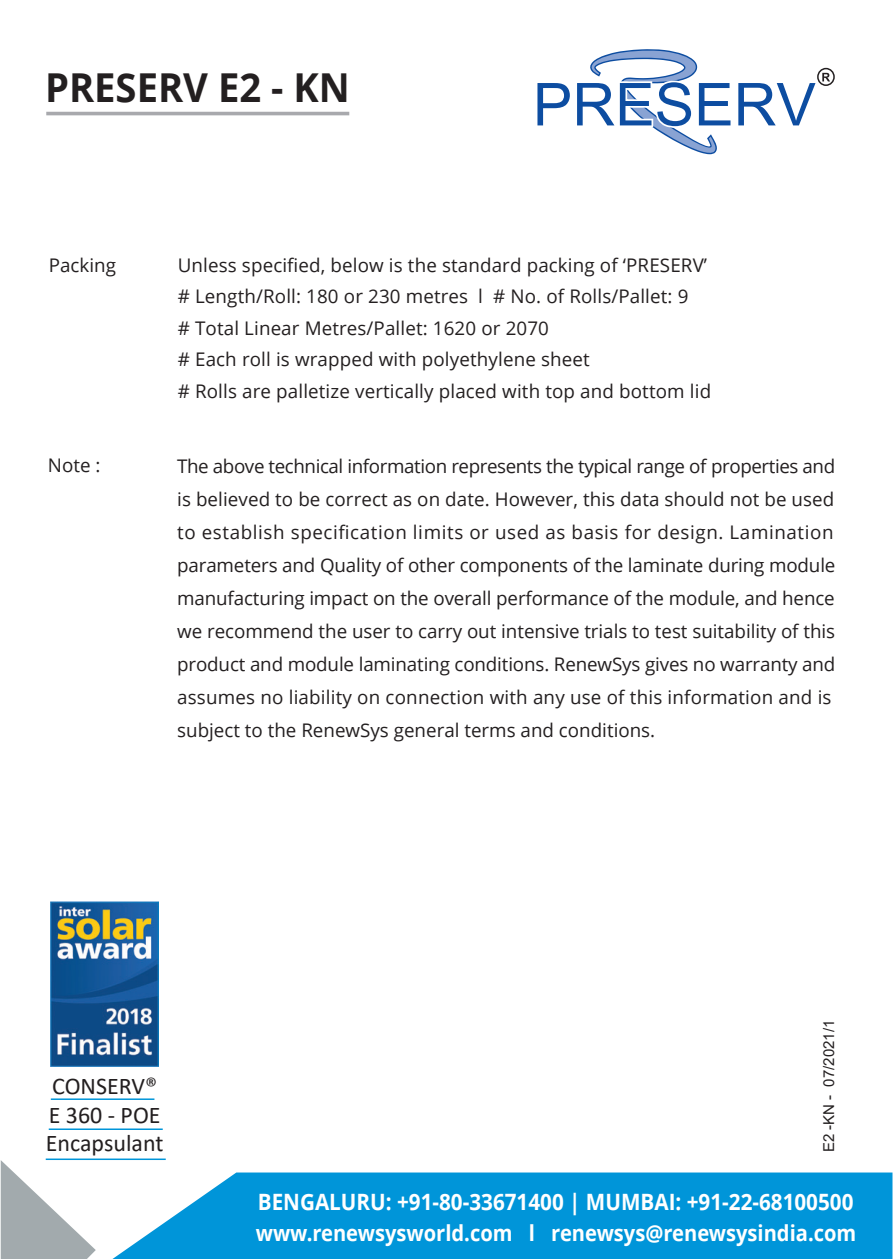
<style>
.page{position:relative;width:893px;height:1259px;background:#fff}
.page>*{position:absolute;margin:0;border:0;box-sizing:border-box;transform-origin:0 0}
.t1{font:700 39.9px "Open Sans";color:#231f20;scale:.96 1}
.t2{font:24px/28.8px "Calibri";color:#231f20}
.t3{font:700 22.5px "Open Sans";color:#fff;scale:.92 1}
.t4{font:700 21.9px "Open Sans";color:#fff;scale:.92 1}
.t5{font:18.9px/33px "Open Sans";color:#231f20}
.t6{font:15px "Arial";color:#231f20}
</style>
<div class="page">
<svg style="left:112px;top:1172px;width:780px;height:87px;background:#169edc"></svg>
<svg style="left:1px;top:1160px;width:95px;height:99px"></svg>
<svg style="left:537px;top:49px;width:293px;height:105px"></svg>
<div style="left:817px;top:68px;width:18px;height:18px;border:2px solid #231f20;border-radius:50%"></div>
<hr style="left:46px;top:112px;width:303px;height:3px;background:#a8a9ad">
<img style="left:51px;top:901px;width:108px;height:165px">
<hr style="left:51px;top:1098px;width:103px;height:2px;background:#0095d9">
<hr style="left:49px;top:1128px;width:114px;height:2px;background:#0095d9">
<hr style="left:46px;top:1158px;width:120px;height:2px;background:#0095d9">
<h1 class="t1" style="left:45px;top:59px;width:319px">PRESERV E2 - KN</h1>
<p class="t5" style="left:49px;top:248px;width:69px">Packing</p>
<p class="t5" style="left:178px;top:249px;width:535px;line-height:31.5px">Unless specified, below is the standard packing of ‘PRESERV’ # Length/Roll: 180 or 230 metres l # No. of Rolls/Pallet: 9<br># Total Linear Metres/Pallet: 1620 or 2070<br># Each roll is wrapped with polyethylene sheet<br># Rolls are palletize vertically placed with top and bottom lid</p>
<p class="t5" style="left:48px;top:448px;width:54px">Note :</p>
<p class="t5" style="left:177px;top:449px;width:660px">The above technical information represents the typical range of properties and is believed to be correct as on date. However, this data should not be used to establish specification limits or used as basis for design. Lamination parameters and Quality of other components of the laminate during module manufacturing impact on the overall performance of the module, and hence we recommend the user to carry out intensive trials to test suitability of this product and module laminating conditions. RenewSys gives no warranty and assumes no liability on connection with any use of this information and is subject to the RenewSys general terms and conditions.</p>
<p class="t2" style="left:46px;top:1070px;width:119px">CONSERV®<br>E 360 - POE<br>Encapsulant</p>
<p class="t6" style="left:819px;top:1152px;width:134px;rotate:-90deg">E2 -KN - 07/2021/1</p>
<p class="t3" style="left:258px;top:1185px;width:649px">BENGALURU: +91-80-33671400 | MUMBAI: +91-22-68100500</p>
<p class="t4" style="left:256px;top:1217px;width:654px">www.renewsysworld.com l renewsys@renewsysindia.com</p>
</div>
